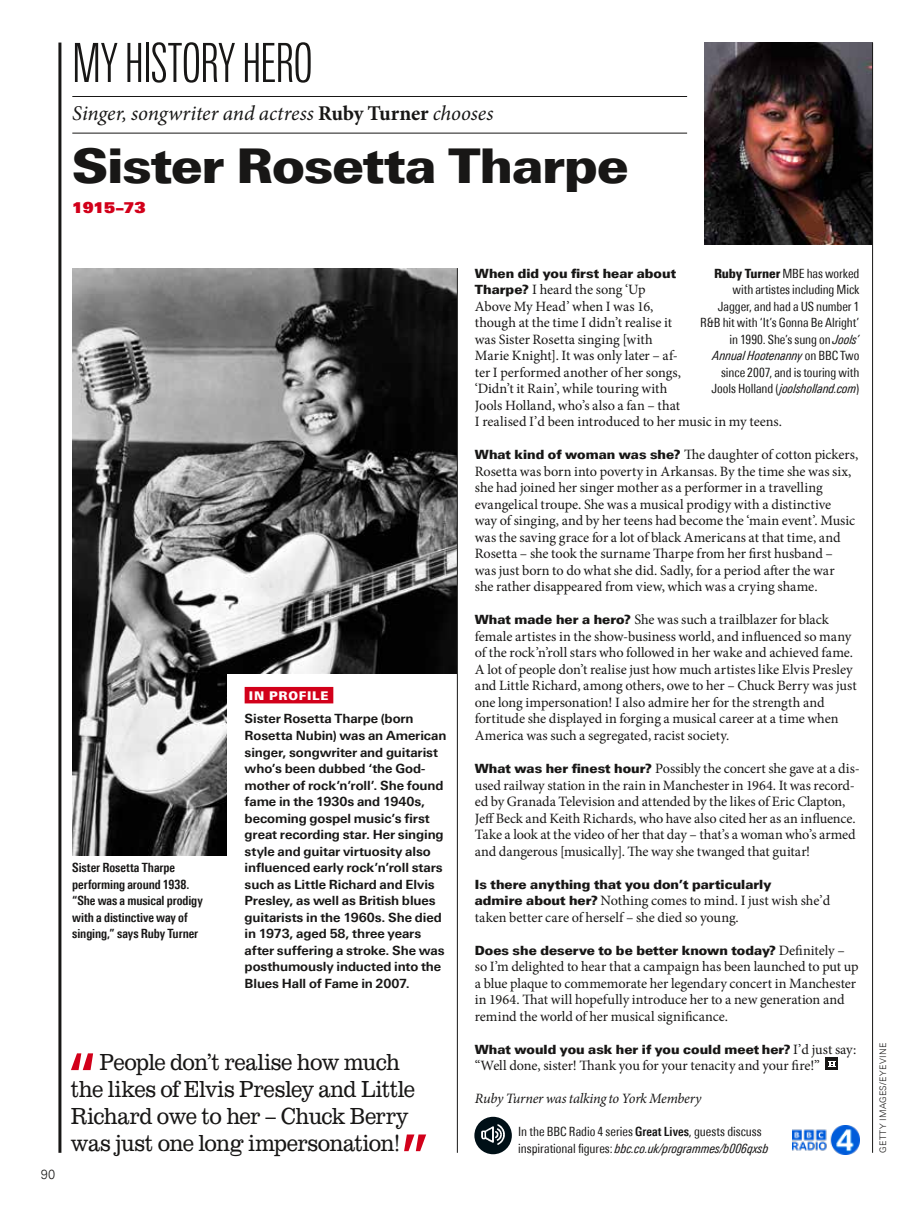
<style>
.page{position:relative;width:919px;height:1217px;background:#fff}
.page>*{position:absolute;margin:0;border:0;box-sizing:border-box;transform-origin:0 0}
.t1{font:54px "Univers Next Pro Light Cm";letter-spacing:-.005em;color:#181716}
.t2{font:900 48px "Univers Next Pro";letter-spacing:-.015em;color:#181716}
.t3{font:300 24px/27px "Clarendon URW Ext Nar";letter-spacing:-.03em;color:#181716}
.t4{font:italic 21px "Minion Pro";letter-spacing:-.005em;color:#181716}
.t5{font:15px "Univers Next Pro X Black";letter-spacing:-.02em;color:#d2001a}
.t6{font:14.25px/16.5px "Minion Pro";letter-spacing:-.005em;color:#181716}
.t7{font:italic 14.25px "Minion Pro";letter-spacing:-.02em;color:#181716}
.t8{font:700 12.75px/16.5px "Univers Next Pro";letter-spacing:-.01em;color:#181716}
.t9{font:condensed 12.75px/16.5px "Univers Next Pro";letter-spacing:-.005em;color:#181716;text-align:right}
.t10{font:900 12.75px "Univers Next Pro";letter-spacing:.005em;color:#181716}
.t11{font:700 condensed 12.75px/16.5px "Univers Next Pro";letter-spacing:-.005em;color:#181716}
.t12{font:300 12.75px "Univers Next Pro";color:#181716}
.t13{font:900 12px "Univers Next Pro";letter-spacing:.06em;color:#fff}
.t14{font:300 9px "Univers Next Pro";letter-spacing:.035em;color:#181716}
.s1{font-weight:700;font-style:normal}
.s2{font-family:"Univers Next Pro";font-weight:900;font-size:12.75px}
.s3{font-family:"Minion Pro";font-weight:400;font-size:14.25px}
.s4{font-weight:900}
.s5{font-style:italic}
.s6{font-weight:700}
</style>
<div class="page">
<img style="left:72px;top:268px;width:385px;height:587px">
<div style="left:825px;top:1057px;width:12px;height:12px;background:#181716"></div>
<svg style="left:828px;top:1061px;width:7px;height:6px"></svg>
<img style="left:704px;top:43px;width:168px;height:201px">
<svg style="left:71px;top:1053px;width:22px;height:16px"></svg>
<svg style="left:404px;top:1134px;width:22px;height:16px"></svg>
<hr style="left:72px;top:96px;width:615px;height:1px;background:#181716">
<hr style="left:72px;top:133px;width:615px;height:1px;background:#181716">
<hr style="left:872px;top:43px;width:1px;height:1109px;background:#181716">
<hr style="left:58px;top:43px;width:3px;height:1109px;background:#181716">
<svg style="left:474px;top:1116px;width:38px;height:37px"></svg>
<img style="left:475px;top:1116px;width:36px;height:37px">
<img style="left:792px;top:1125px;width:67px;height:29px">
<div style="left:228px;top:673px;width:229px;height:236px;background:#fff"></div>
<div style="left:244px;top:686px;width:89px;height:17px;background:#d2001a"></div>
<hr style="left:457px;top:268px;width:1px;height:884px;background:#181716">
<h1 class="t1" style="left:72px;top:32px;width:242px">MY HISTORY HERO</h1>
<h3 class="t4" style="left:72px;top:99px;width:423px">Singer, songwriter and actress <span class="s1">Ruby Turner</span> chooses</h3>
<h2 class="t2" style="left:72px;top:136px;width:558px">Sister Rosetta Tharpe</h2>
<p class="t5" style="left:72px;top:198px;width:75px">1915–73</p>
<p class="t11" style="left:72px;top:859px;width:132px">Sister Rosetta Tharpe performing around 1938. “She was a musical prodigy with a distinctive way of singing,” says Ruby Turner</p>
<p class="t13" style="left:249px;top:687px;width:81px">IN PROFILE</p>
<p class="t8" style="left:244px;top:710px;width:203px">Sister Rosetta Tharpe (born<br>Rosetta Nubin) was an American singer, songwriter and guitarist who’s been dubbed ‘the God&shy;mother of rock’n’roll’. She found fame in the 1930s and 1940s, becoming gospel music’s first great recording star. Her singing style and guitar virtuosity also influenced early rock’n’roll stars such as Little Richard and Elvis<br>Presley, as well as British blues guitarists in the 1960s. She died in 1973, aged 58, three years after suffering a stroke. She was posthumously inducted into the<br>Blues Hall of Fame in 2007.</p>
<p class="t12" style="left:41px;top:1166px;width:16px">90</p>
<h3 class="t3" style="left:71px;top:1048px;width:346px;text-indent:29px">People don’t realise how much the likes of Elvis Presley and Little<br>Richard owe to her – Chuck Berry was just one long impersonation!</h3>
<p class="t10" style="left:475px;top:265px;width:203px">When did you first hear about</p>
<p class="t6" style="left:475px;top:281px;width:309px"><span class="s2">Tharpe?</span> I heard the song ‘Up<br>Above My Head’ when I was 16,<br>though at the time I didn’t realise it<br>was Sister Rosetta singing [with<br>Marie Knight]. It was only later – af-<br>ter I performed another of her songs,<br>‘Didn’t it Rain’, while touring with<br>Jools Holland, who’s also a fan – that<br>I realised I’d been introduced to her music in my teens.</p>
<p class="t6" style="left:475px;top:446px;width:385px"><span class="s2">What kind of woman was she?</span> The daughter of cotton pickers, Rosetta was born into poverty in Arkansas. By the time she was six, she had joined her singer mother as a performer in a travelling evangelical troupe. She was a musical prodigy with a distinctive<br>way of singing, and by her teens had become the ‘main event’. Music was the saving grace for a lot of black Americans at that time, and Rosetta – she took the surname Tharpe from her first husband –<br>was just born to do what she did. Sadly, for a period after the war<br>she rather disappeared from view, which was a crying shame.</p>
<p class="t6" style="left:475px;top:611px;width:383px"><span class="s2">What made her a hero?</span> She was such a trailblazer for black female artistes in the show-business world, and influenced so many of the rock’n’roll stars who followed in her wake and achieved fame.<br>A lot of people don’t realise just how much artistes like Elvis Presley and Little Richard, among others, owe to her – Chuck Berry was just one long impersonation! I also admire her for the strength and fortitude she displayed in forging a musical career at a time when America was such a segregated, racist society.</p>
<p class="t6" style="left:475px;top:760px;width:386px"><span class="s2">What was her finest hour?</span> Possibly the concert she gave at a dis&shy;used railway station in the rain in Manchester in 1964. It was record&shy;ed by Granada Television and attended by the likes of Eric Clapton, Jeff Beck and Keith Richards, who have also cited her as an influence.<br>Take a look at the video of her that day – that’s a woman who’s armed and dangerous [musically]. The way she twanged that guitar!</p>
<p class="t10" style="left:475px;top:875px;width:298px">Is there anything that you don’t particularly</p>
<p class="t6" style="left:475px;top:892px;width:357px"><span class="s2">admire about her?</span> Nothing comes to mind. I just wish she’d taken better care of herself – she died so young.</p>
<p class="t10" style="left:475px;top:941px;width:371px">Does she deserve to be better known today? <span class="s3">Definitely –</span></p>
<p class="t6" style="left:475px;top:958px;width:385px">so I’m delighted to hear that a campaign has been launched to put up a blue plaque to commemorate her legendary concert in Manchester in 1964. That will hopefully introduce her to a new generation and remind the world of her musical significance.</p>
<p class="t10" style="left:475px;top:1040px;width:383px">What would you ask her if you could meet her? <span class="s3">I’d just say:</span></p>
<p class="t6" style="left:475px;top:1057px;width:346px">“Well done, sister! Thank you for your tenacity and your fire!”</p>
<p class="t7" style="left:475px;top:1088px;width:228px">Ruby Turner was talking to York Membery</p>
<p class="t9" style="left:700px;top:265px;width:161px"><span class="s4">Ruby Turner</span> MBE has worked with artistes including Mick<br>Jagger, and had a US number 1<br>R&amp;B hit with ‘It’s Gonna Be Alright’ in 1990. She’s sung on <span class="s5">Jools’<br>Annual Hootenanny</span> on BBC Two since 2007, and is touring with<br>Jools Holland (<span class="s5">joolsholland.com</span>)</p>
<p class="t9" style="left:518px;top:1123px;width:252px;text-align:left">In the BBC Radio 4 series <span class="s6">Great Lives</span>, guests discuss inspirational figures: <span class="s5">bbc.co.uk/programmes/b006qxsb</span></p>
<p class="t14" style="left:877px;top:1152px;width:111px;rotate:-90deg">GETTY IMAGES/EYEVINE</p>
</div>
